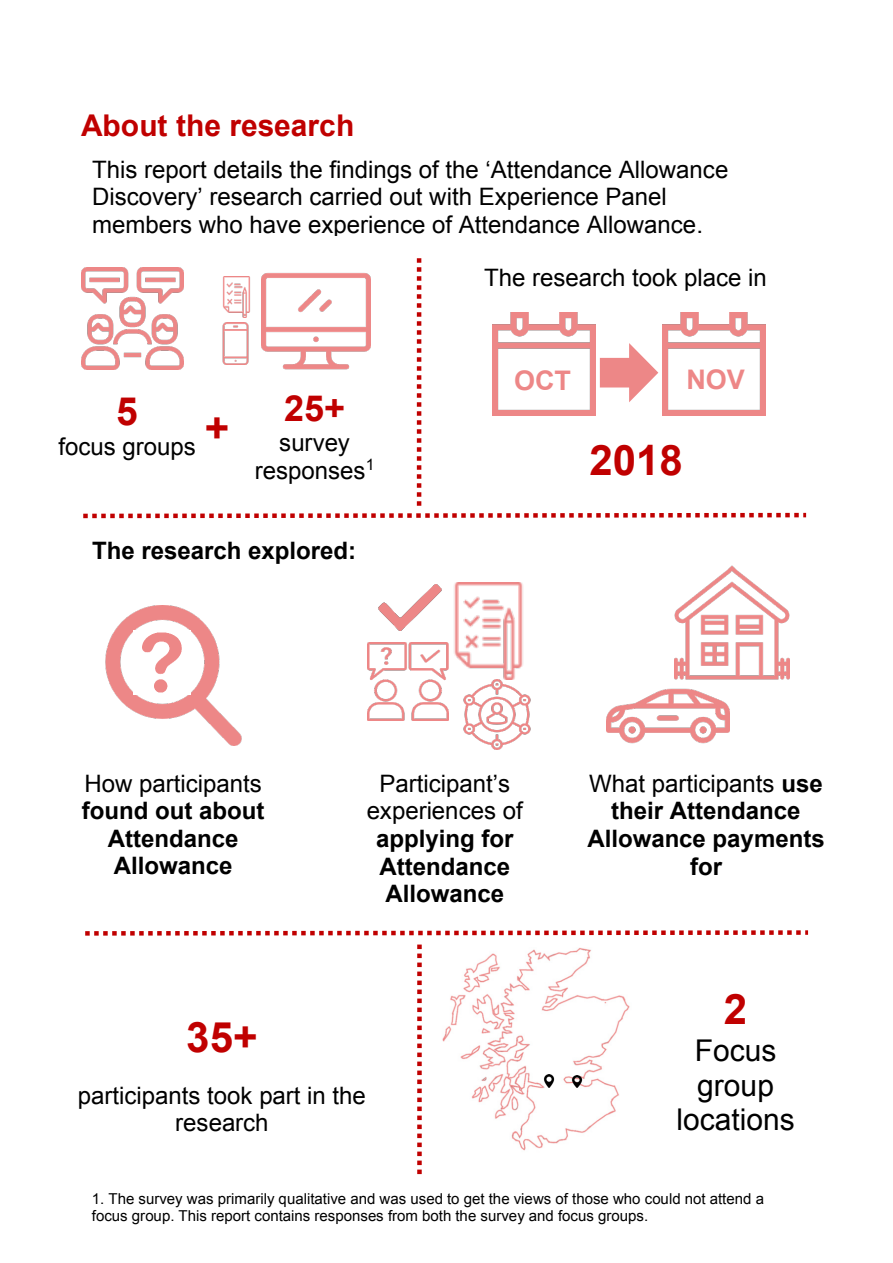
<style>
.page{position:relative;width:893px;height:1263px;background:#fff}
.page>*{position:absolute;margin:0;border:0;box-sizing:border-box;transform-origin:0 0}
.t1{font:700 42px "Arial";color:#c00000}
.t2{font:700 39px "Arial";color:#c00000}
.t3{font:700 36px "Arial";color:#c00000}
.t4{font:30px/34.5px "Arial";color:#000;text-align:center}
.t5{font:700 30px "Arial";color:#c00000}
.t6{font:700 27px "Arial";color:#ed8787}
.t7{font:24px/27.6px "Arial";color:#000;text-align:center}
.t8{font:700 24px/27.6px "Arial";color:#000;text-align:center}
.t9{font:15px/17.2px "Arial";color:#000}
.s1{font-weight:400}
</style>
<div class="page">
<svg style="left:417px;top:944px;width:5px;height:231px"></svg>
<svg style="left:85px;top:930px;width:724px;height:6px"></svg>
<svg style="left:81px;top:258px;width:726px;height:261px"></svg>
<img style="left:441px;top:583px;width:82px;height:96px">
<img style="left:367px;top:643px;width:82px;height:77px">
<img style="left:463px;top:679px;width:68px;height:70px">
<img style="left:378px;top:582px;width:85px;height:55px">
<img style="left:105px;top:606px;width:137px;height:140px">
<img style="left:134px;top:631px;width:57px;height:63px">
<img style="left:606px;top:688px;width:123px;height:56px">
<img style="left:674px;top:565px;width:116px;height:115px">
<img style="left:215px;top:323px;width:42px;height:41px">
<img style="left:262px;top:268px;width:108px;height:107px">
<img style="left:217px;top:277px;width:39px;height:40px">
<img style="left:81px;top:388px;width:186px;height:98px">
<img style="left:82px;top:268px;width:101px;height:101px">
<img style="left:442px;top:948px;width:188px;height:203px">
<svg style="left:543px;top:1075px;width:12px;height:13px"></svg>
<svg style="left:570px;top:1075px;width:13px;height:13px"></svg>
<p class="t5" style="left:81px;top:106px;width:275px">About the research</p>
<p class="t7" style="left:92px;top:156px;width:638px;text-align:left">This report details the findings of the ‘Attendance Allowance<br>Discovery’ research carried out with Experience Panel members who have experience of Attendance Allowance.</p>
<p class="t7" style="left:484px;top:264px;width:284px">The research took place in</p>
<p class="t2" style="left:116px;top:385px;width:23px">5</p>
<p class="t7" style="left:58px;top:433px;width:139px">focus groups</p>
<p class="t1" style="left:205px;top:400px;width:26px">+</p>
<p class="t3" style="left:284px;top:384px;width:62px">25+</p>
<p class="t7" style="left:255px;top:429px;width:121px">survey responses<sup>1</sup></p>
<p class="t8" style="left:92px;top:538px;width:266px">The research explored:</p>
<p class="t6" style="left:514px;top:363px;width:59px">OCT</p>
<p class="t6" style="left:686px;top:361px;width:60px">NOV</p>
<p class="t1" style="left:589px;top:432px;width:95px">2018</p>
<p class="t8" style="left:82px;top:770px;width:184px"><span class="s1">How participants </span>found out about<br>Attendance<br>Allowance</p>
<p class="t8" style="left:367px;top:770px;width:158px"><span class="s1">Participant’s experiences of </span>applying for<br>Attendance<br>Allowance</p>
<p class="t8" style="left:587px;top:770px;width:239px"><span class="s1">What participants</span> use their Attendance<br>Allowance payments for</p>
<p class="t1" style="left:186px;top:1009px;width:73px">35+</p>
<p class="t7" style="left:78px;top:1082px;width:290px">participants took part in the research</p>
<p class="t1" style="left:724px;top:982px;width:25px">2</p>
<p class="t4" style="left:676px;top:1034px;width:120px">Focus group locations</p>
<p class="t9" style="left:92px;top:1190px;width:674px">1. The survey was primarily qualitative and was used to get the views of those who could not attend a focus group. This report contains responses from both the survey and focus groups.</p>
</div>
